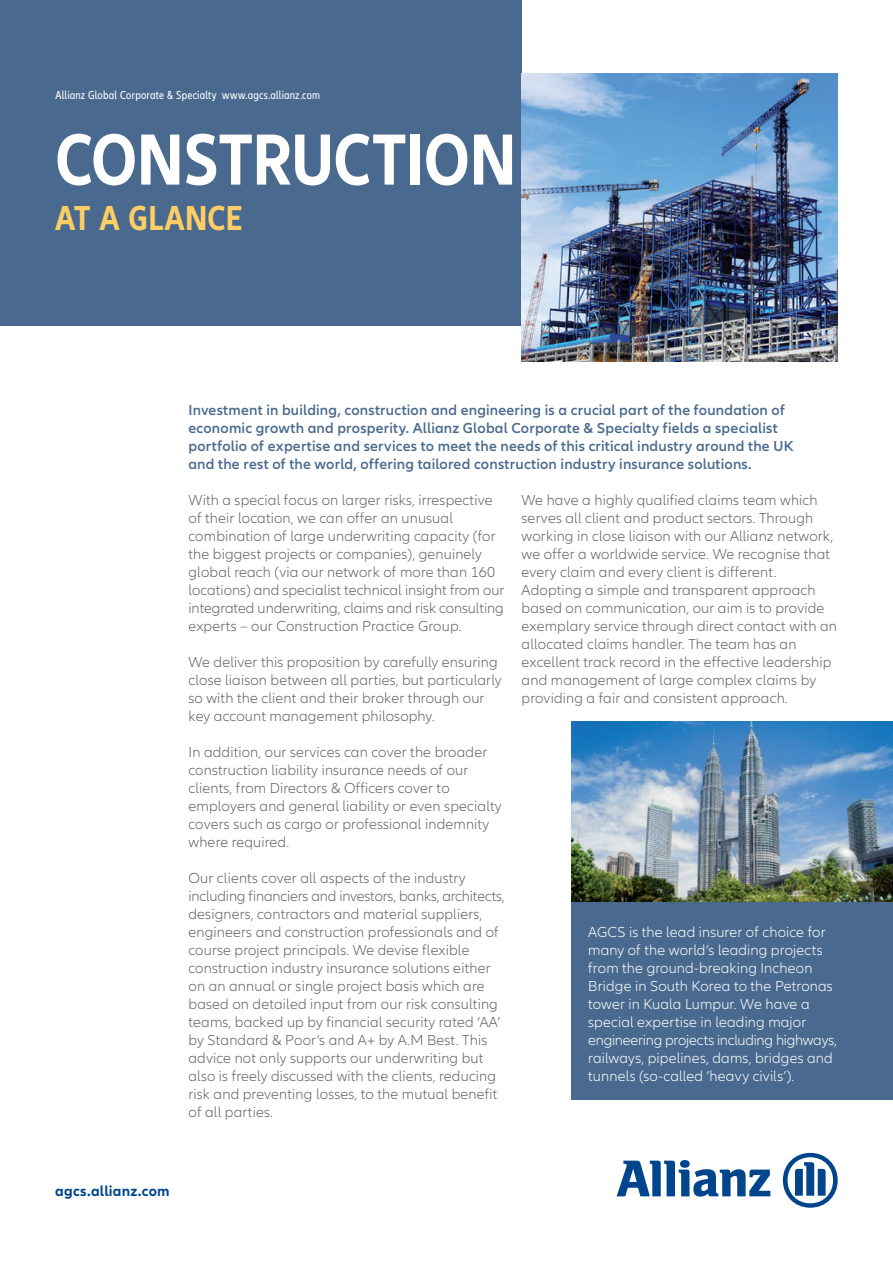
<style>
.page{position:relative;width:893px;height:1263px;background:#fff}
.page>*{position:absolute;margin:0;border:0;box-sizing:border-box;transform-origin:0 0}
.t1{font:700 condensed 75px "Allianz Neo";letter-spacing:-.005em;color:#fff}
.t2{font:700 condensed 36px "Allianz Neo";letter-spacing:.01em;color:#fecd64}
.t3{font:300 15px/18px "Allianz Neo";letter-spacing:.01em;color:#636366}
.t4{font:600 15px/18px "Allianz Neo";letter-spacing:.015em;color:#496a8e}
.t5{font:300 15px/18px "Allianz Neo";letter-spacing:.005em;color:#fff}
.t6{font:700 15px "Allianz Neo";letter-spacing:.015em;color:#01468c}
.t7{font:condensed 12px "Allianz Neo";letter-spacing:.02em;color:#fff}
</style>
<div class="page">
<svg style="left:617px;top:1160px;width:153px;height:36px"></svg>
<svg style="left:783px;top:1153px;width:55px;height:55px"></svg>
<div style="left:0;top:0;width:522px;height:325px;background:#496a8e"></div>
<img style="left:522px;top:73px;width:316px;height:288px">
<div style="left:571px;top:901px;width:322px;height:198px;background:#496a8e"></div>
<img style="left:571px;top:721px;width:322px;height:180px">
<p class="t7" style="left:55px;top:88px;width:266px">Allianz Global Corporate &amp; Specialty www.agcs.allianz.com</p>
<h1 class="t1" style="left:55px;top:116px;width:462px">CONSTRUCTION</h1>
<h2 class="t2" style="left:55px;top:197px;width:189px">AT A GLANCE</h2>
<p class="t4" style="left:189px;top:402px;width:607px">Investment in building, construction and engineering is a crucial part of the foundation of economic growth and prosperity. Allianz Global Corporate &amp; Specialty fields a specialist portfolio of expertise and services to meet the needs of this critical industry around the UK and the rest of the world, offering tailored construction industry insurance solutions.</p>
<p class="t3" style="left:189px;top:492px;width:318px">With a special focus on larger risks, irrespective of their location, we can offer an unusual combination of large underwriting capacity (for the biggest projects or companies), genuinely global reach (via our network of more than 160 locations) and specialist technical insight from our integrated underwriting, claims and risk consulting experts – our Construction Practice Group.</p>
<p class="t3" style="left:189px;top:654px;width:315px">We deliver this proposition by carefully ensuring close liaison between all parties, but particularly so with the client and their broker through our key account management philosophy.</p>
<p class="t3" style="left:189px;top:744px;width:315px">In addition, our services can cover the broader construction liability insurance needs of our clients, from Directors &amp; Officers cover to employers and general liability or even specialty covers such as cargo or professional indemnity where required.</p>
<p class="t3" style="left:189px;top:870px;width:318px">Our clients cover all aspects of the industry including financiers and investors, banks, architects, designers, contractors and material suppliers, engineers and construction professionals and of course project principals. We devise flexible construction industry insurance solutions either on an annual or single project basis which are based on detailed input from our risk consulting teams, backed up by financial security rated ‘AA’ by Standard &amp; Poor’s and A+ by A.M Best. This advice not only supports our underwriting but also is freely discussed with the clients, reducing risk and preventing losses, to the mutual benefit of all parties.</p>
<p class="t3" style="left:522px;top:492px;width:317px">We have a highly qualified claims team which serves all client and product sectors. Through working in close liaison with our Allianz network, we offer a worldwide service. We recognise that every claim and every client is different.<br>Adopting a simple and transparent approach based on communication, our aim is to provide exemplary service through direct contact with an allocated claims handler. The team has an excellent track record in the effective leadership and management of large complex claims by providing a fair and consistent approach.</p>
<p class="t5" style="left:588px;top:924px;width:250px">AGCS is the lead insurer of choice for many of the world’s leading projects from the ground-breaking Incheon Bridge in South Korea to the Petronas tower in Kuala Lumpur. We have a special expertise in leading major engineering projects including highways, railways, pipelines, dams, bridges and tunnels (so-called ‘heavy civils’).</p>
<p class="t6" style="left:55px;top:1183px;width:116px">agcs.allianz.com</p>
</div>
